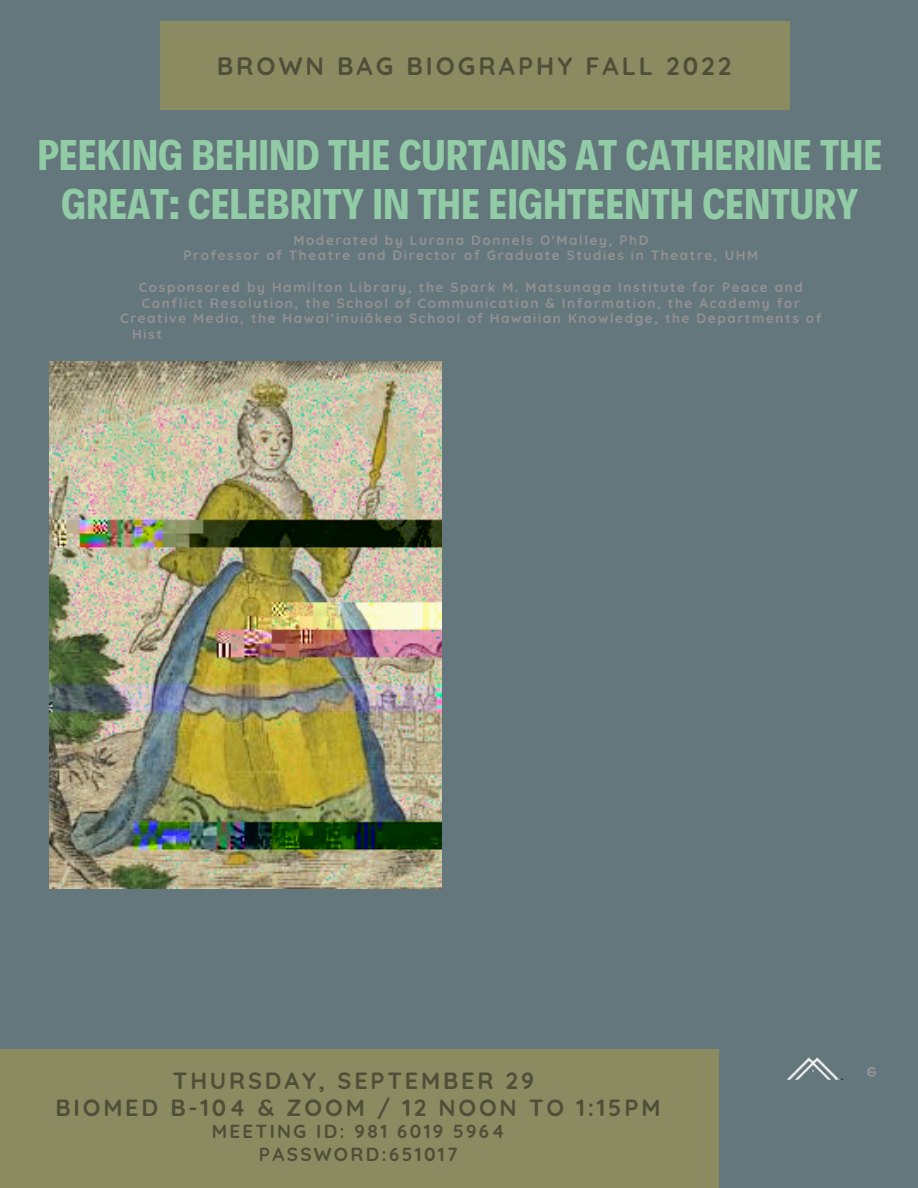
<style>
.page{position:relative;width:918px;height:1188px;background:#64777c}
.page>*{position:absolute;margin:0;border:0;box-sizing:border-box;transform-origin:0 0}
.t1{font:700 43.5px/49.5px "Decalotype";color:#92cca6;text-align:center}
.t2{font:700 25.2px "Quicksand";letter-spacing:.12em;color:#4e4f38}
.t3{font:700 23.4px/27px "Quicksand";letter-spacing:.12em;color:#4e4f38;text-align:center}
.t4{font:700 18.9px/22.5px "Quicksand";letter-spacing:.12em;color:#4e4f38;text-align:center}
.t5{font:700 13.5px/15.8px "Quicksand";letter-spacing:.12em;color:#929292;text-align:center}
</style>
<div class="page">
<div style="left:160px;top:22px;width:630px;height:88px;background:#8b8b61"></div>
<div style="left:0;top:1050px;width:719px;height:138px;background:#8b8b61"></div>
<img style="left:786px;top:1057px;width:58px;height:23px">
<img style="left:49px;top:362px;width:393px;height:526px">
<h2 class="t2" style="left:217px;top:50px;width:516px">BROWN BAG BIOGRAPHY FALL 2022</h2>
<h1 class="t1" style="left:37px;top:127px;width:846px">PEEKING BEHIND THE CURTAINS AT CATHERINE THE<br>GREAT: CELEBRITY IN THE EIGHTEENTH CENTURY</h1>
<p class="t5" style="left:183px;top:232px;width:576px">Moderated by Lurana Donnels O'Malley, PhD<br>Professor of Theatre and Director of Graduate Studies in Theatre, UHM</p>
<p class="t5" style="left:139px;top:279px;width:665px">Cosponsored by Hamilton Library, the Spark M. Matsunaga Institute for Peace and</p>
<p class="t5" style="left:142px;top:295px;width:660px">Conflict Resolution, the School of Communication &amp; Information, the Academy for</p>
<p class="t5" style="left:120px;top:311px;width:703px">Creative Media, the Hawaiʻinuiākea School of Hawaiian Knowledge, the Departments of</p>
<p class="t5" style="left:132px;top:326px;width:31px">Hist</p>
<h3 class="t3" style="left:55px;top:1067px;width:607px">THURSDAY, SEPTEMBER 29<br>BIOMED B-104 &amp; ZOOM / 12 NOON TO 1:15PM</h3>
<h3 class="t4" style="left:212px;top:1120px;width:295px">MEETING ID: 981 6019 5964<br>PASSWORD:651017</h3>
</div>
